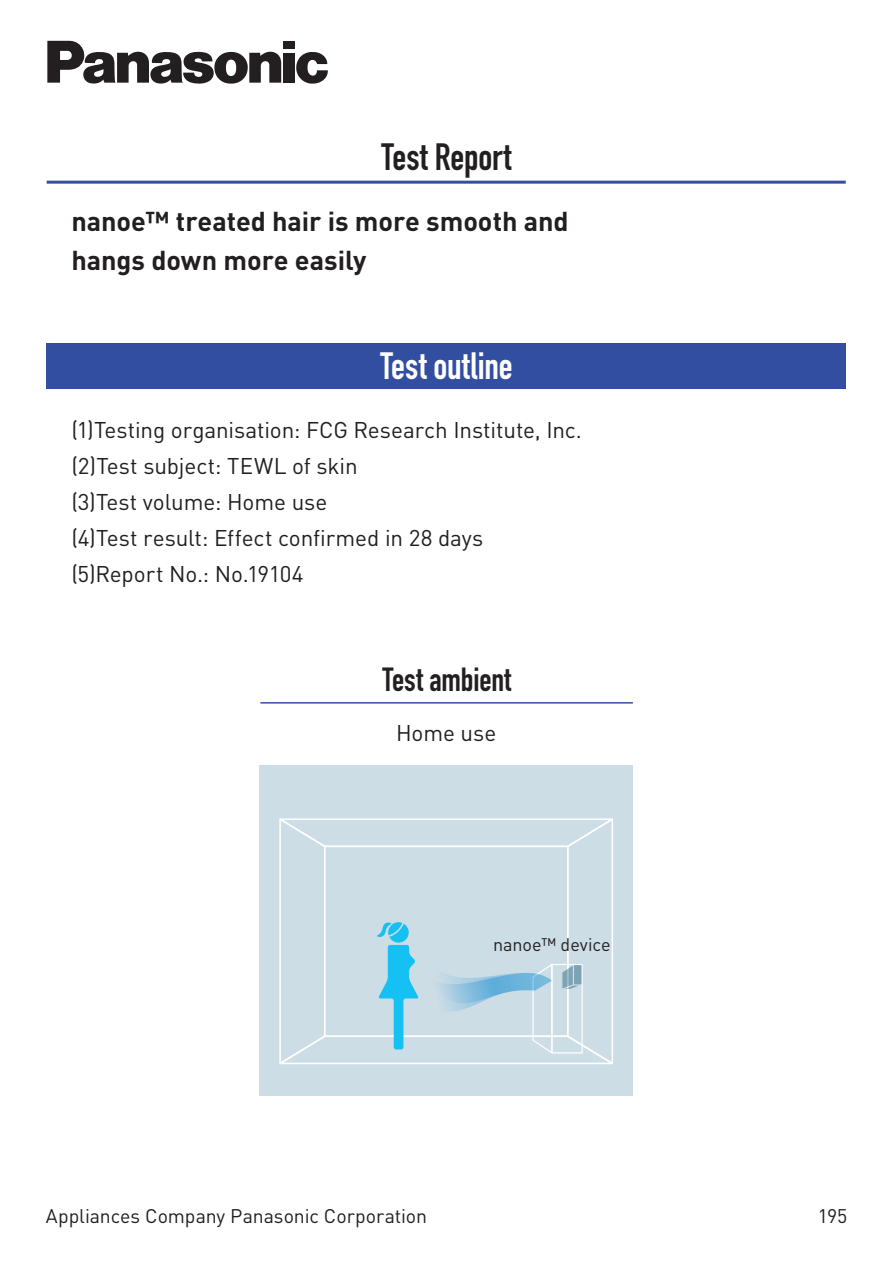
<style>
.page{position:relative;width:893px;height:1263px;background:#fff}
.page>*{position:absolute;margin:0;border:0;box-sizing:border-box;transform-origin:0 0}
.t1{font:700 37.5px "DIN Condensed";color:#fff}
.t2{font:700 37.5px "DIN Condensed";letter-spacing:-.005em;color:#231f20}
.t3{font:700 33px "DIN Condensed";letter-spacing:-.005em;color:#231f20}
.t4{font:700 27px/38.5px "DINOT";letter-spacing:-.005em;color:#231f20}
.t5{font:22.5px/36px "DINOT";letter-spacing:-.005em;color:#231f20}
.t6{font:19.5px "DINOT";letter-spacing:-.005em;color:#231f20}
.t7{font:18px "DINOT";letter-spacing:-.005em;color:#231f20}
</style>
<div class="page">
<div style="left:47px;top:344px;width:799px;height:45px;background:#324ea1"></div>
<div style="left:260px;top:765px;width:373px;height:330px;background:#cddde6"></div>
<hr style="left:47px;top:181px;width:799px;height:3px;background:#324ea1">
<hr style="left:260px;top:702px;width:373px;height:2px;background:#324ea1">
<svg style="left:47px;top:41px;width:234px;height:43px"></svg>
<div style="left:283px;top:53px;width:12px;height:30px;background:#231f20"></div>
<div style="left:283px;top:41px;width:12px;height:8px;background:#231f20"></div>
<svg style="left:296px;top:52px;width:32px;height:32px"></svg>
<svg style="left:279px;top:818px;width:334px;height:247px"></svg>
<h1 class="t2" style="left:382px;top:131px;width:131px">Test Report</h1>
<p class="t4" style="left:71px;top:202px;width:499px">nanoe™ treated hair is more smooth and hangs down more easily</p>
<h1 class="t1" style="left:380px;top:340px;width:134px">Test outline</h1>
<p class="t5" style="left:71px;top:411px;width:512px">(1)Testing organisation: FCG Research Institute, Inc. (2)Test subject: TEWL of skin<br>(3)Test volume: Home use<br>(4)Test result: Effect confirmed in 28 days<br>(5)Report No.: No.19104</p>
<h2 class="t3" style="left:382px;top:657px;width:130px">Test ambient</h2>
<p class="t5" style="left:396px;top:715px;width:102px">Home use</p>
<p class="t7" style="left:493px;top:933px;width:119px">nanoe™ device</p>
<p class="t6" style="left:46px;top:1204px;width:383px">Appliances Company Panasonic Corporation</p>
<p class="t6" style="left:818px;top:1204px;width:31px">195</p>
</div>
